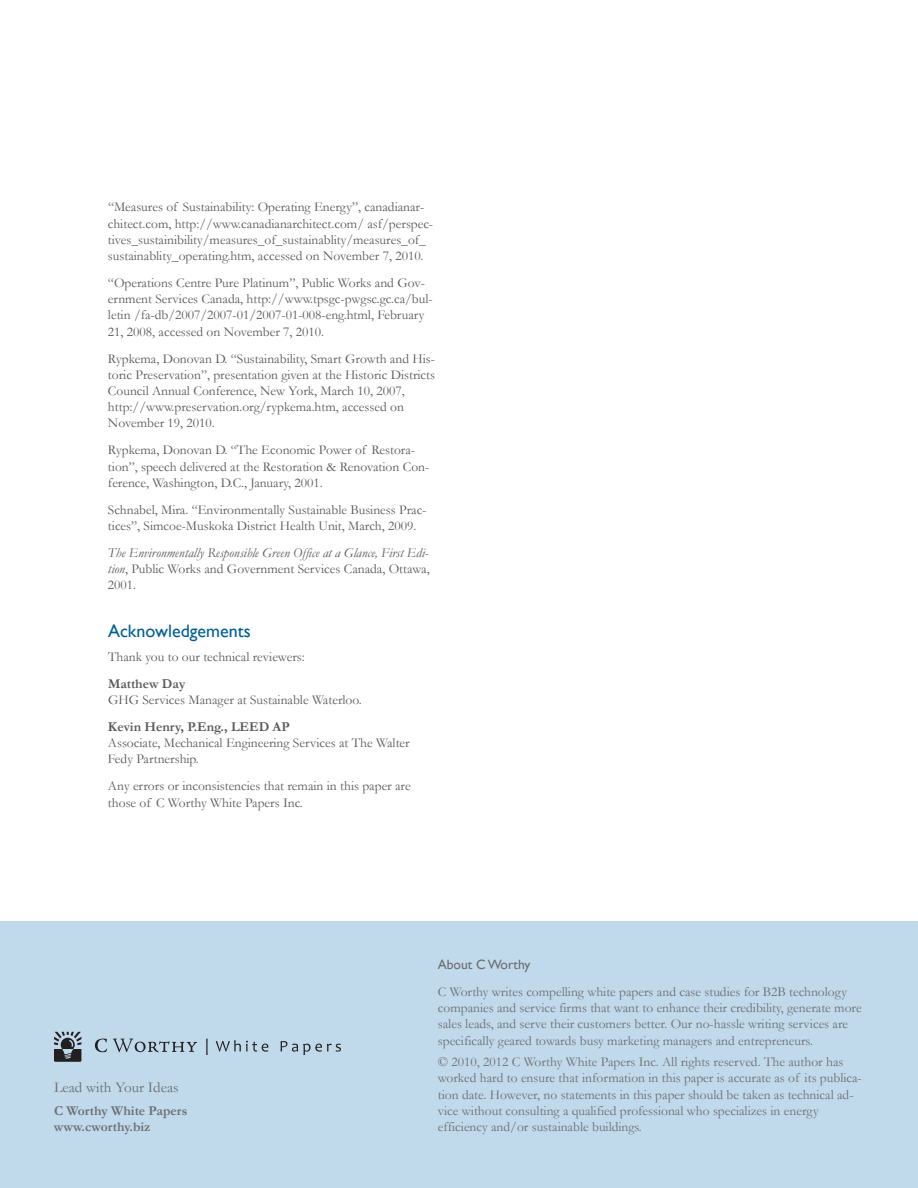
<style>
.page{position:relative;width:918px;height:1188px;background:#fff}
.page>*{position:absolute;margin:0;border:0;box-sizing:border-box;transform-origin:0 0}
.t1{font:18px "Gill Sans";color:#005e94}
.t2{font:15px "Garamond";color:#6c6d70}
.t3{font:13.5px/16.2px "Garamond";color:#57585a}
.t4{font:13.5px/16.2px "Garamond";color:#6c6d70}
.t5{font:italic 13.5px/16.2px "Garamond";color:#57585a;text-align:justify}
.t6{font:700 13.5px "Garamond";color:#57585a}
.t7{font:700 13.5px/16.2px "Garamond";color:#6c6d70}
.t8{font:13.5px "Gill Sans";color:#6c6d70}
.s1{font-style:normal}
</style>
<div class="page">
<div style="left:0;top:922px;width:918px;height:266px;background:#c0daec"></div>
<svg style="left:54px;top:1032px;width:27px;height:30px"></svg>
<svg style="left:216px;top:1040px;width:52px;height:12px"></svg>
<svg style="left:281px;top:1041px;width:60px;height:14px"></svg>
<svg style="left:206px;top:1039px;width:2px;height:16px"></svg>
<svg style="left:113px;top:1039px;width:84px;height:13px"></svg>
<svg style="left:95px;top:1039px;width:12px;height:13px"></svg>
<p class="t3" style="left:108px;top:199px;width:327px">“Measures of Sustainability: Operating Energy”, canadianar&shy;chitect.com, http://www.canadianarchitect.com/ asf/perspec&shy;tives_sustainibility/measures_of_sustainablity/measures_of_ sustainablity_operating.htm, accessed on November 7, 2010.</p>
<p class="t3" style="left:108px;top:275px;width:326px">“Operations Centre Pure Platinum”, Public Works and Gov&shy;ernment Services Canada, http://www.tpsgc-pwgsc.gc.ca/bul&shy;letin /fa-db/2007/2007-01/2007-01-008-eng.html, February 21, 2008, accessed on November 7, 2010.</p>
<p class="t3" style="left:108px;top:350px;width:329px">Rypkema, Donovan D. “Sustainability, Smart Growth and His&shy;toric Preservation”, presentation given at the Historic Districts Council Annual Conference, New York, March 10, 2007, http://www.preservation.org/rypkema.htm, accessed on November 19, 2010.</p>
<p class="t3" style="left:108px;top:442px;width:323px">Rypkema, Donovan D. “The Economic Power of Restora&shy;tion”, speech delivered at the Restoration &amp; Renovation Con&shy;ference, Washington, D.C., January, 2001.</p>
<p class="t3" style="left:108px;top:502px;width:320px">Schnabel, Mira. “Environmentally Sustainable Business Prac&shy;tices”, Simcoe-Muskoka District Health Unit, March, 2009.</p>
<p class="t5" style="left:108px;top:545px;width:323px">The Environmentally Responsible Green Office at a Glance, First Edi&shy;tion<span class="s1">, Public Works and Government Services Canada, Ottawa, 2001.</span></p>
<h1 class="t1" style="left:108px;top:621px;width:144px">Acknowledgements</h1>
<p class="t3" style="left:108px;top:649px;width:198px">Thank you to our technical reviewers:</p>
<p class="t6" style="left:108px;top:676px;width:79px">Matthew Day</p>
<p class="t3" style="left:108px;top:692px;width:255px">GHG Services Manager at Sustainable Waterloo.</p>
<p class="t6" style="left:108px;top:719px;width:183px">Kevin Henry, P.Eng., LEED AP</p>
<p class="t3" style="left:108px;top:735px;width:303px">Associate, Mechanical Engineering Services at The Walter<br>Fedy Partnership.</p>
<p class="t3" style="left:108px;top:778px;width:304px">Any errors or inconsistencies that remain in this paper are those of C Worthy White Papers Inc.</p>
<p class="t2" style="left:54px;top:1079px;width:126px">Lead with Your Ideas</p>
<p class="t7" style="left:54px;top:1103px;width:135px">C Worthy White Papers www.cworthy.biz</p>
<p class="t8" style="left:438px;top:957px;width:94px">About CWorthy</p>
<p class="t4" style="left:438px;top:984px;width:425px">C Worthy writes compelling white papers and case studies for B2B technology companies and service firms that want to enhance their credibility, generate more sales leads, and serve their customers better. Our no-hassle writing services are specifically geared towards busy marketing managers and entrepreneurs.</p>
<p class="t4" style="left:438px;top:1054px;width:425px">© 2010, 2012 C Worthy White Papers Inc. All rights reserved. The author has worked hard to ensure that information in this paper is accurate as of its publica&shy;tion date. However, no statements in this paper should be taken as technical ad&shy;vice without consulting a qualified professional who specializes in energy efficiency and/or sustainable buildings.</p>
</div>
